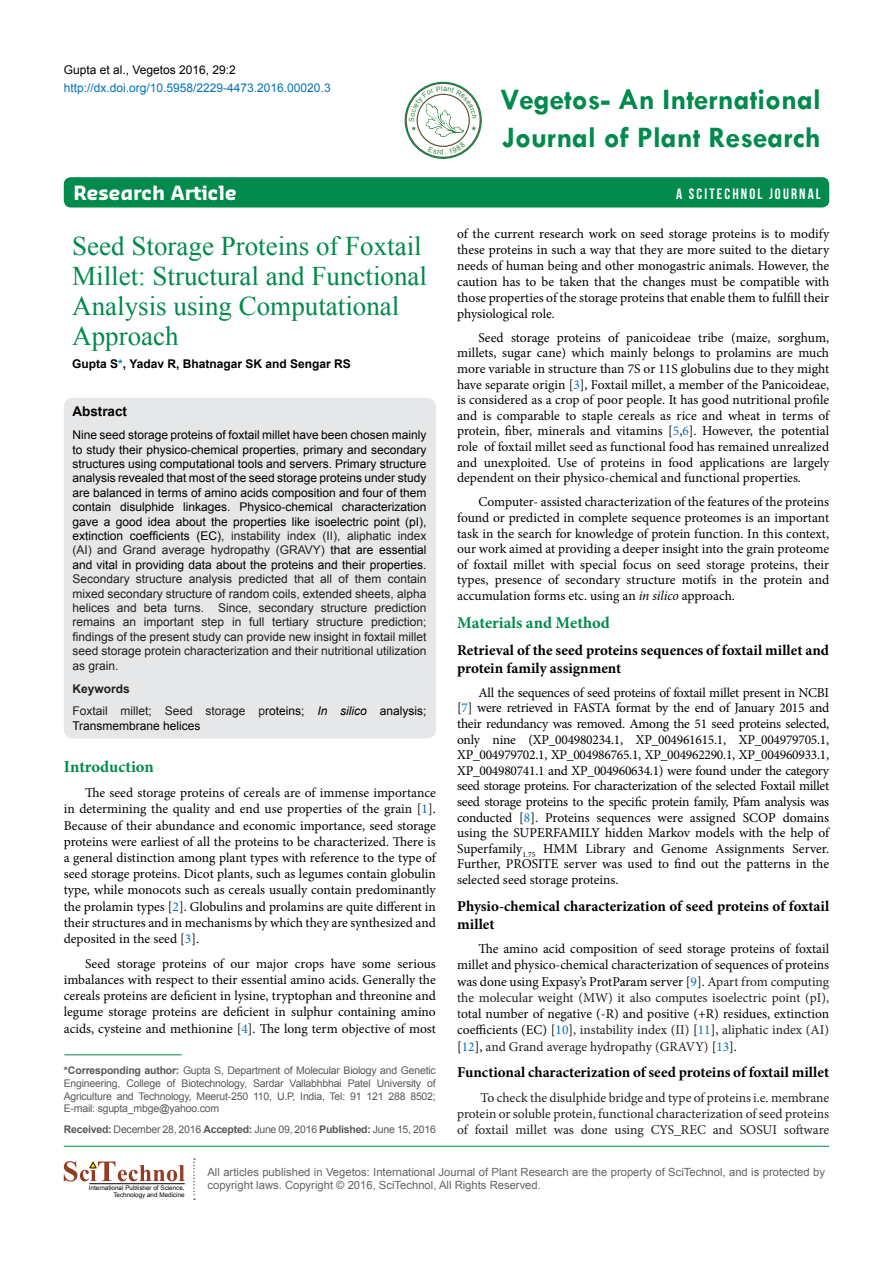
<style>
.page{position:relative;width:893px;height:1263px;background:#fff}
.page>*{position:absolute;margin:0;border:0;box-sizing:border-box;transform-origin:0 0}
.t1{font:700 30px "Tw Cen";color:#008a4b}
.t2{font:27px/30px "Times New Roman";color:#008a4b}
.t3{font:700 19.2px "Sansa";color:#fff}
.t4{font:700 16.5px "Minion Pro";color:#008a4b}
.t5{font:700 15px/18px "Minion Pro";color:#000}
.t6{font:15px "Bebas Neue";letter-spacing:.14em;color:#fff}
.t7{font:13.5px/15.6px "Minion Pro";color:#000;text-align:justify}
.t8{font:13.5px/16.2px "Minion Pro";color:#231f20;text-align:justify}
.t9{font:700 13.5px "Arial";color:#000}
.t10{font:12px/14.4px "Arial";color:#000;text-align:justify}
.t11{font:12px/14.4px "Arial";color:#231f20;text-align:justify}
.t12{font:12px "Arial";color:#0072bc}
.t13{font:700 12px "Arial";color:#000}
.t14{font:11.25px/13.5px "Arial";color:#636466}
.t15{font:10.5px/12.6px "Arial";letter-spacing:-.02em;color:#58595b;text-align:justify}
.t16{font:6.3px/7.6px "Arial";color:#000;text-align:right}
.s1{color:#0072bc}
.s2{color:#231f20}
.s3{font-weight:700}
.s4{color:#000}
.s5{font-style:italic;color:#000}
.s6{font-style:italic}
</style>
<div class="page">
<div style="left:64px;top:177px;width:765px;height:30px;background:#008a4b;border-radius:7px"></div>
<hr style="left:64px;top:1146px;width:765px;height:1px;background:#008a4b">
<svg style="left:193px;top:1158px;width:2px;height:42px"></svg>
<svg style="left:64px;top:1161px;width:121px;height:20px"></svg>
<hr style="left:89px;top:1183px;width:96px;height:1px;background:#000">
<svg style="left:406px;top:83px;width:74px;height:74px"></svg>
<div style="left:405px;top:82px;width:77px;height:77px;border:1px solid #008a4b;border-radius:50%"></div>
<div style="left:64px;top:398px;width:372px;height:340px;background:#e6e7e8;border-radius:9px"></div>
<hr style="left:64px;top:1054px;width:118px;height:1px;background:#008a4b">
<svg style="left:409px;top:86px;width:68px;height:69px"></svg>
<p class="t10" style="left:64px;top:62px;width:174px">Gupta et al., Vegetos 2016, 29:2</p>
<p class="t12" style="left:64px;top:80px;width:268px">http://dx.doi.org/10.5958/2229-4473.2016.00020.3</p>
<h1 class="t1" style="left:500px;top:82px;width:322px">Vegetos- An International</h1>
<h1 class="t1" style="left:502px;top:119px;width:320px">Journal of Plant Research</h1>
<h3 class="t3" style="left:74px;top:181px;width:165px">Research Article</h3>
<p class="t6" style="left:676px;top:186px;width:146px">A SCITECHNOL JOURNAL</p>
<h2 class="t2" style="left:72px;top:231px;width:356px">Seed Storage Proteins of Foxtail<br>Millet: Structural and Functional<br>Analysis using Computational<br>Approach</h2>
<p class="t13" style="left:72px;top:356px;width:280px">Gupta S<span class="s1">*</span>, Yadav R, Bhatnagar SK and Sengar RS</p>
<p class="t9" style="left:72px;top:403px;width:56px">Abstract</p>
<p class="t10" style="left:72px;top:428px;width:355px">Nine seed storage proteins of foxtail millet have been chosen mainly to study their physico-chemical properties, primary and secondary structures using computational tools and servers. Primary structure analysis revealed that most of the seed storage proteins under study are balanced in terms of amino acids composition and four of them contain disulphide linkages. Physico-chemical characterization gave a good idea about the properties like isoelectric point (pI), extinction coefficients (EC)<span class="s2">, instability index (II), aliphatic index (AI) and Grand average hydropathy (GRAVY)</span> that are essential and vital in providing data about the proteins and their properties.</p>
<p class="t11" style="left:72px;top:572px;width:356px">Secondary structure analysis predicted that all of them contain mixed secondary structure of random coils, extended sheets, alpha helices and beta turns. Since, secondary structure prediction remains an important step in full tertiary structure prediction; findings of the present study can provide new insight in foxtail millet seed storage protein characterization and their nutritional utilization as grain.</p>
<p class="t11" style="left:72px;top:677px;width:356px;line-height:23px"><span class="s3">Keywords<br></span>Foxtail millet; Seed storage p<span class="s4">roteins;</span> <span class="s5">In silico</span> <span class="s4">analysis;</span></p>
<p class="t10" style="left:72px;top:718px;width:130px">Transmembrane helices</p>
<p class="t4" style="left:64px;top:755px;width:92px">Introduction</p>
<p class="t7" style="left:64px;top:785px;width:374px;line-height:16.2px;text-indent:21px">The seed storage proteins of cereals are of immense importance in determining the quality and end use properties of the grain [<span class="s1">1</span>].<br>Because of their abundance and economic importance, seed storage proteins were earliest of all the proteins to be characterized. There is a general distinction among plant types with reference to the type of seed storage proteins. Dicot plants, such as legumes contain globulin type, while monocots such as cereals usually contain predominantly the prolamin types [<span class="s1">2</span>]. Globulins and prolamins are quite different in their structures and in mechanisms by which they are synthesized and deposited in the seed [<span class="s1">3</span>].</p>
<p class="t7" style="left:64px;top:955px;width:374px;line-height:16.2px;text-indent:21px">Seed storage proteins of our major crops have some serious imbalances with respect to their essential amino acids. Generally the cereals proteins are deficient in lysine, tryptophan and threonine and legume storage proteins are deficient in sulphur containing amino acids, cysteine and methionine [<span class="s1">4</span>]. The long term objective of most</p>
<p class="t15" style="left:64px;top:1064px;width:374px"><span class="s3">*Corresponding author:</span> Gupta S, Department of Molecular Biology and Genetic Engineering, College of Biotechnology, Sardar Vallabhbhai Patel University of Agriculture and Technology, Meerut-250 110, U.P, India, Tel: 91 121 288 8502; E-mail: sgupta_mbge@yahoo.com</p>
<p class="t15" style="left:64px;top:1123px;width:374px"><span class="s3">Received:</span> December 28, 2016 <span class="s3">Accepted:</span> June 09, 2016 <span class="s3">Published:</span> June 15, 2016</p>
<p class="t7" style="left:457px;top:226px;width:374px">of the current research work on seed storage proteins is to modify these proteins in such a way that they are more suited to the dietary needs of human being and other monogastric animals. However, the caution has to be taken that the changes must be compatible with those properties of the storage proteins that enable them to fulfill their physiological role.</p>
<p class="t7" style="left:457px;top:330px;width:374px;text-indent:21px">Seed storage proteins of panicoideae tribe (maize, sorghum, millets, sugar cane) which mainly belongs to prolamins are much more variable in structure than 7S or 11S globulins due to they might have separate origin [<span class="s1">3</span>], Foxtail millet, a member of the Panicoideae, is considered as a crop of poor people. It has good nutritional profile and is comparable to staple cereals as rice and wheat in terms of protein, fiber, minerals and vitamins [<span class="s1">5</span>,<span class="s1">6</span>]. However, the potential role of foxtail millet seed as functional food has remained unrealized and unexploited. Use of proteins in food applications are largely dependent on their physico-chemical and functional properties.</p>
<p class="t7" style="left:457px;top:494px;width:374px;text-indent:21px">Computer- assisted characterization of the features of the proteins found or predicted in complete sequence proteomes is an important task in the search for knowledge of protein function. In this context, our work aimed at providing a deeper insight into the grain proteome of foxtail millet with special focus on seed storage proteins, their types, presence of secondary structure motifs in the protein and accumulation forms etc. using an <span class="s6">in silico</span> approach.</p>
<p class="t4" style="left:457px;top:611px;width:154px">Materials and Method</p>
<p class="t5" style="left:457px;top:641px;width:373px">Retrieval of the seed proteins sequences of foxtail millet and protein family assignment</p>
<p class="t7" style="left:457px;top:685px;width:374px;text-indent:21px">All the sequences of seed proteins of foxtail millet present in NCBI [<span class="s1">7</span>] were retrieved in FASTA format by the end of January 2015 and their redundancy was removed. Among the 51 seed proteins selected, only nine (XP_004980234.1, XP_004961615.1, XP_004979705.1, XP_004979702.1, XP_004986765.1, XP_004962290.1, XP_004960933.1, XP_004980741.1 and XP_004960634.1) were found under the category seed storage proteins. For characterization of the selected Foxtail millet seed storage proteins to the specific protein family, Pfam analysis was conducted [<span class="s1">8</span>]. Proteins sequences were assigned SCOP domains using the SUPERFAMILY hidden Markov models with the help of Superfamily<sub>1.75</sub> HMM Library and Genome Assignments Server.<br>Further, PROSITE server was used to find out the patterns in the selected seed storage proteins.</p>
<p class="t5" style="left:457px;top:896px;width:374px">Physio-chemical characterization of seed proteins of foxtail millet</p>
<p class="t7" style="left:457px;top:941px;width:374px;line-height:16.2px;text-indent:21px">The amino acid composition of seed storage proteins of foxtail millet and physico-chemical characterization of sequences of proteins was done using Expasy’s ProtParam server [<span class="s1">9</span>]. <span class="s2">Apart from computing the molecular weight (MW) it also computes isoelectric point (pI), t</span>otal number of negative (-R) and positive (+R) residues, extinction coefficients (EC) [<span class="s1">10</span>]<span class="s2">, instability index (II)</span> [<span class="s1">11</span>], <span class="s2">aliphatic index (AI) </span>[<span class="s1">12</span>], <span class="s2">and Grand average hydropathy (GRAVY)</span> [<span class="s1">13</span>].</p>
<p class="t5" style="left:457px;top:1063px;width:374px">Functional characterization of seed proteins of foxtail millet</p>
<p class="t8" style="left:457px;top:1089px;width:374px;text-indent:24px">To check the disulphide bridge and type of proteins i.e. membrane protein or soluble protein, functional characterization of seed proteins of foxtail millet was done using CYS_REC and SOSUI software</p>
<p class="t16" style="left:89px;top:1184px;width:97px">International Publisher of Science,<br>Technology and Medicine</p>
<p class="t14" style="left:207px;top:1165px;width:619px">All articles published in Vegetos: International Journal of Plant Research are the property of SciTechnol, and is protected by copyright laws. Copyright © 2016, SciTechnol, All Rights Reserved.</p>
</div>
